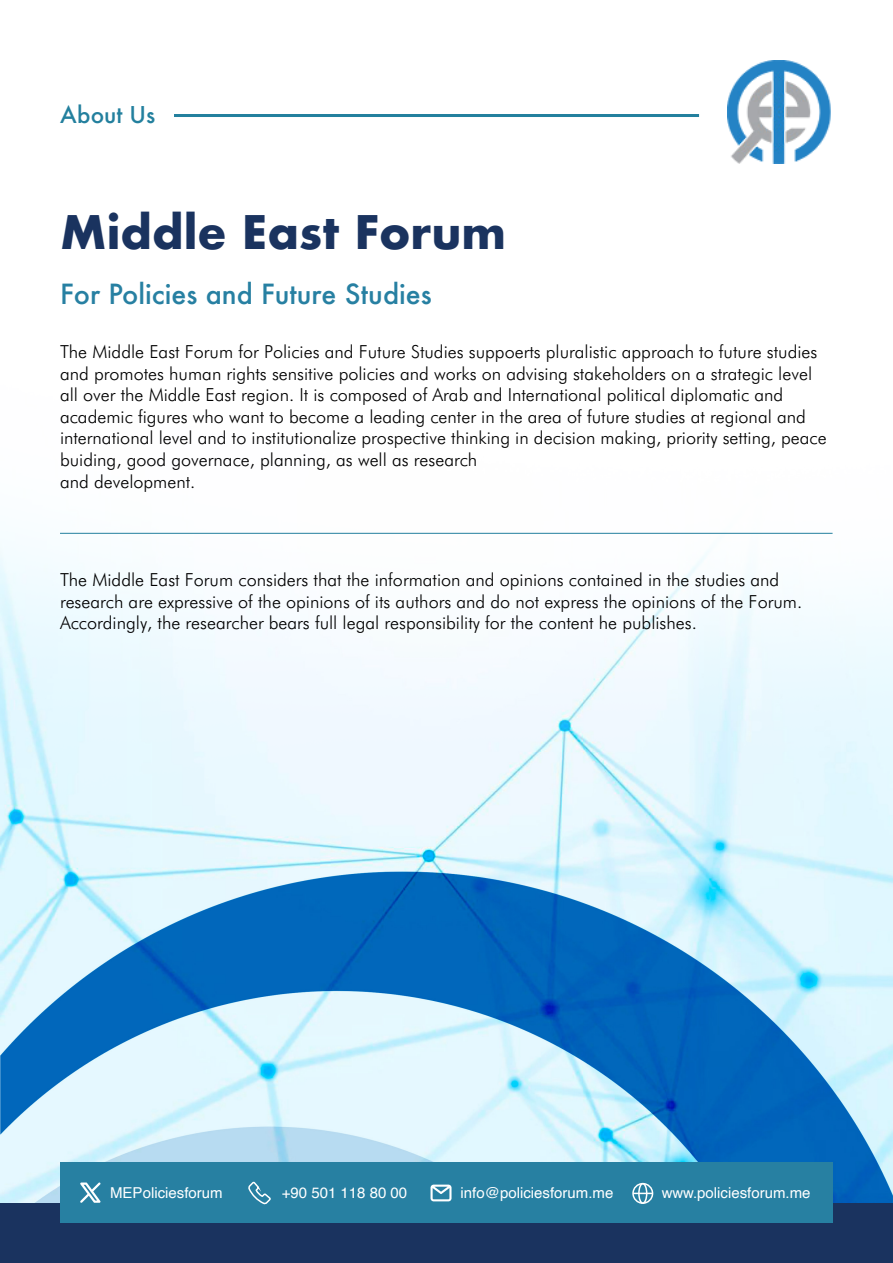
<style>
.page{position:relative;width:893px;height:1263px;background:#fff}
.page>*{position:absolute;margin:0;border:0;box-sizing:border-box;transform-origin:0 0}
.t1{font:700 45px "Futura";color:#1a335f}
.t2{font:500 27px "Futura";color:#2780a2}
.t3{font:500 22.5px "Futura";color:#23809e}
.t4{font:300 18px/21.6px "Futura BT";color:#000}
.t5{font:15px "Helvetica";color:#fff}
</style>
<div class="page">
<img style="left:0;top:114px;width:892px;height:1089px">
<img style="left:727px;top:60px;width:111px;height:104px">
<hr style="left:174px;top:114px;width:525px;height:3px;background:#23809e">
<hr style="left:60px;top:533px;width:772px;height:1px;background:#23809e">
<div style="left:0;top:1203px;width:892px;height:60px;background:#1a335f"></div>
<div style="left:60px;top:1163px;width:772px;height:60px;background:#2780a2"></div>
<div style="left:632px;top:1183px;width:21px;height:21px;border:2px solid #fff;border-radius:50%"></div>
<div style="left:638px;top:1183px;width:9px;height:21px;border:2px solid #fff;border-radius:50%"></div>
<svg style="left:633px;top:1193px;width:19px;height:1px"></svg>
<svg style="left:248px;top:1181px;width:23px;height:24px"></svg>
<svg style="left:80px;top:1182px;width:21px;height:21px"></svg>
<svg style="left:430px;top:1184px;width:22px;height:17px"></svg>
<p class="t3" style="left:60px;top:99px;width:97px">About Us</p>
<h1 class="t1" style="left:60px;top:199px;width:447px">Middle East Forum</h1>
<h2 class="t2" style="left:60px;top:276px;width:373px">For Policies and Future Studies</h2>
<p class="t4" style="left:60px;top:341px;width:768px">The Middle East Forum for Policies and Future Studies suppoerts pluralistic approach to future studies and promotes human rights sensitive policies and works on advising stakeholders on a strategic level all over the Middle East region. It is composed of Arab and International political diplomatic and academic figures who want to become a leading center in the area of future studies at regional and international level and to institutionalize prospective thinking in decision making, priority setting, peace buiding, good governace, planning, as well as research<br>and development.</p>
<p class="t4" style="left:60px;top:569px;width:744px">The Middle East Forum considers that the information and opinions contained in the studies and research are expressive of the opinions of its authors and do not express the opinions of the Forum.<br>Accordingly, the researcher bears full legal responsibility for the content he publishes.</p>
<p class="t5" style="left:110px;top:1181px;width:114px">MEPoliciesforum</p>
<p class="t5" style="left:282px;top:1181px;width:127px">+90 501 118 80 00</p>
<p class="t5" style="left:461px;top:1181px;width:154px">info@policiesforum.me</p>
<p class="t5" style="left:662px;top:1181px;width:150px">www.policiesforum.me</p>
</div>
